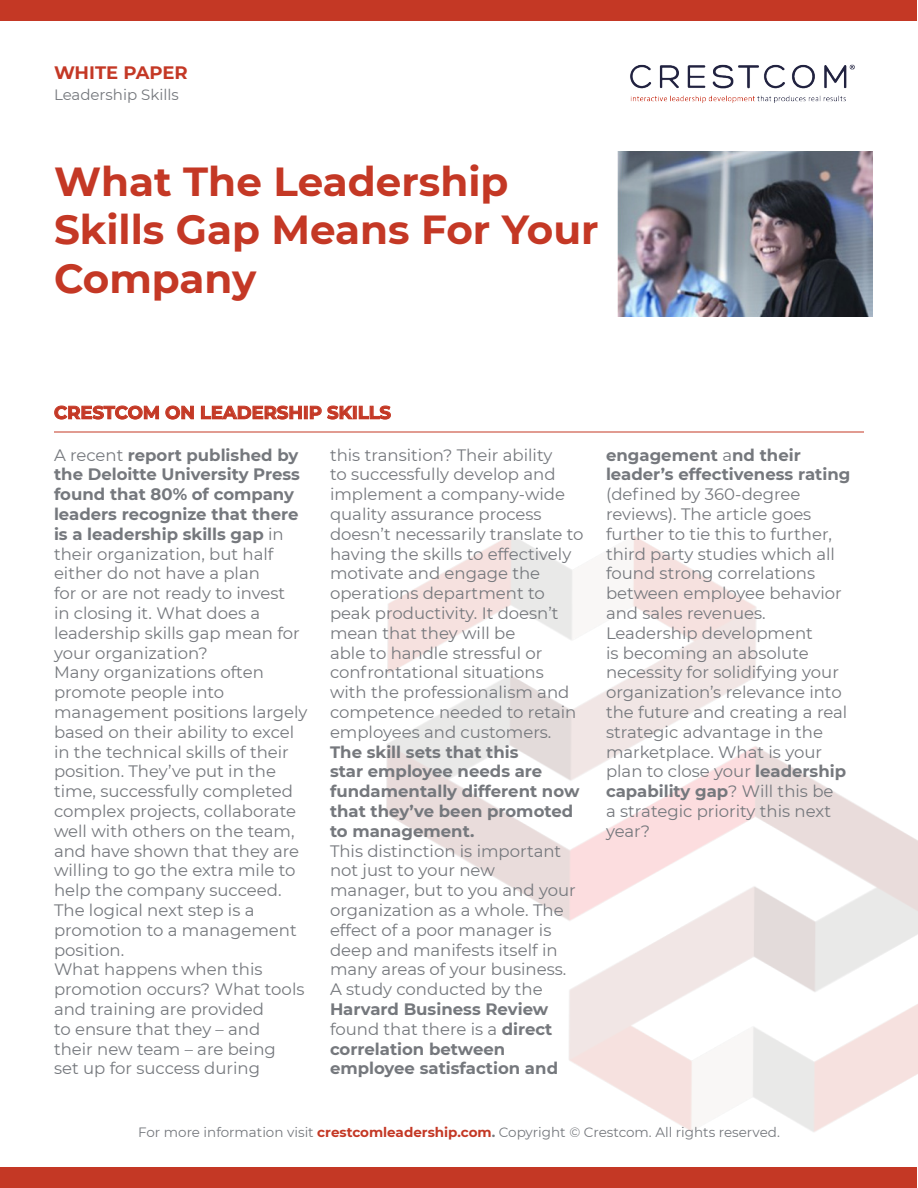
<style>
.page{position:relative;width:918px;height:1188px;background:#fff}
.page>*{position:absolute;margin:0;border:0;box-sizing:border-box;transform-origin:0 0}
.t1{font:700 40.5px/48.6px "Montserrat";color:#c43825}
.t2{font:700 18px "Montserrat";color:#c43825}
.t3{font:16.5px/19.8px "Montserrat";color:#75787d}
.t4{font:15px "Montserrat";color:#75787d}
.t5{font:13.5px "Montserrat";color:#75787d}
.s1{font-weight:700}
.s2{font-weight:700;color:#c43825}
</style>
<div class="page">
<div style="left:1px;top:1px;width:916px;height:20px;background:#c43825"></div>
<div style="left:1px;top:1167px;width:916px;height:20px;background:#c43825"></div>
<img style="left:328px;top:535px;width:590px;height:653px">
<img style="left:630px;top:64px;width:225px;height:39px">
<svg style="left:54px;top:405px;width:105px;height:15px"></svg>
<svg style="left:165px;top:405px;width:29px;height:15px"></svg>
<svg style="left:201px;top:405px;width:190px;height:15px"></svg>
<hr style="left:54px;top:432px;width:810px;height:1px;background:#c43825">
<img style="left:617px;top:151px;width:256px;height:166px">
<p class="t2" style="left:54px;top:60px;width:135px">WHITE PAPER</p>
<p class="t4" style="left:54px;top:84px;width:126px">Leadership Skills</p>
<p class="t1" style="left:54px;top:155px;width:546px">What The Leadership<br>Skills Gap Means For Your<br>Company</p>
<p class="t2" style="left:54px;top:399px;width:338px">CRESTCOM ON LEADERSHIP SKILLS</p>
<p class="t3" style="left:54px;top:444px;width:248px">A recent <span class="s1">report published by the Deloitte University Press found that 80% of company leaders recognize that there is a leadership skills gap</span> in their organization, but half either do not have a plan<br>for or are not ready to invest in closing it. What does a leadership skills gap mean for your organization?</p>
<p class="t3" style="left:54px;top:662px;width:255px">Many organizations often promote people into management positions largely based on their ability to excel in the technical skills of their position. They’ve put in the time, successfully completed complex projects, collaborate well with others on the team, and have shown that they are willing to go the extra mile to help the company succeed.<br>The logical next step is a promotion to a management position.</p>
<p class="t3" style="left:54px;top:959px;width:252px">What happens when this promotion occurs? What tools and training are provided<br>to ensure that they – and<br>their new team – are being set up for success during</p>
<p class="t3" style="left:330px;top:444px;width:255px">this transition? Their ability<br>to successfully develop and implement a company-wide quality assurance process doesn’t necessarily translate to having the skills to effectively motivate and engage the operations department to peak productivity. It doesn’t mean that they will be<br>able to handle stressful or confrontational situations with the professionalism and competence needed to retain employees and customers.<br><span class="s1">The skill sets that this<br>star employee needs are fundamentally different now that they’ve been promoted to management.</span></p>
<p class="t3" style="left:330px;top:840px;width:247px">This distinction is important not just to your new manager, but to you and your organization as a whole. The effect of a poor manager is deep and manifests itself in many areas of your business.<br>A study conducted by the<br><span class="s1">Harvard Business Review </span>found that there is a <span class="s1">direct correlation between employee satisfaction and</span></p>
<p class="t3" style="left:606px;top:444px;width:246px"><span class="s1">engagement</span> a<span class="s1">nd their leader’s effectiveness rating </span>(defined by 360-degree reviews). The article goes further to tie this to further, third party studies which all found strong correlations between employee behavior and sales revenues.</p>
<p class="t3" style="left:606px;top:622px;width:243px">Leadership development<br>is becoming an absolute necessity for solidifying your organization’s relevance into the future and creating a real strategic advantage in the marketplace. What is your plan to close your <span class="s1">leadership capability gap</span>? Will this be a strategic priority this next year?</p>
<p class="t5" style="left:138px;top:1123px;width:643px">For more information visit <span class="s2">crestcomleadership.com</span><span class="s1">.</span> Copyright © Crestcom. All rights reserved.</p>
</div>
